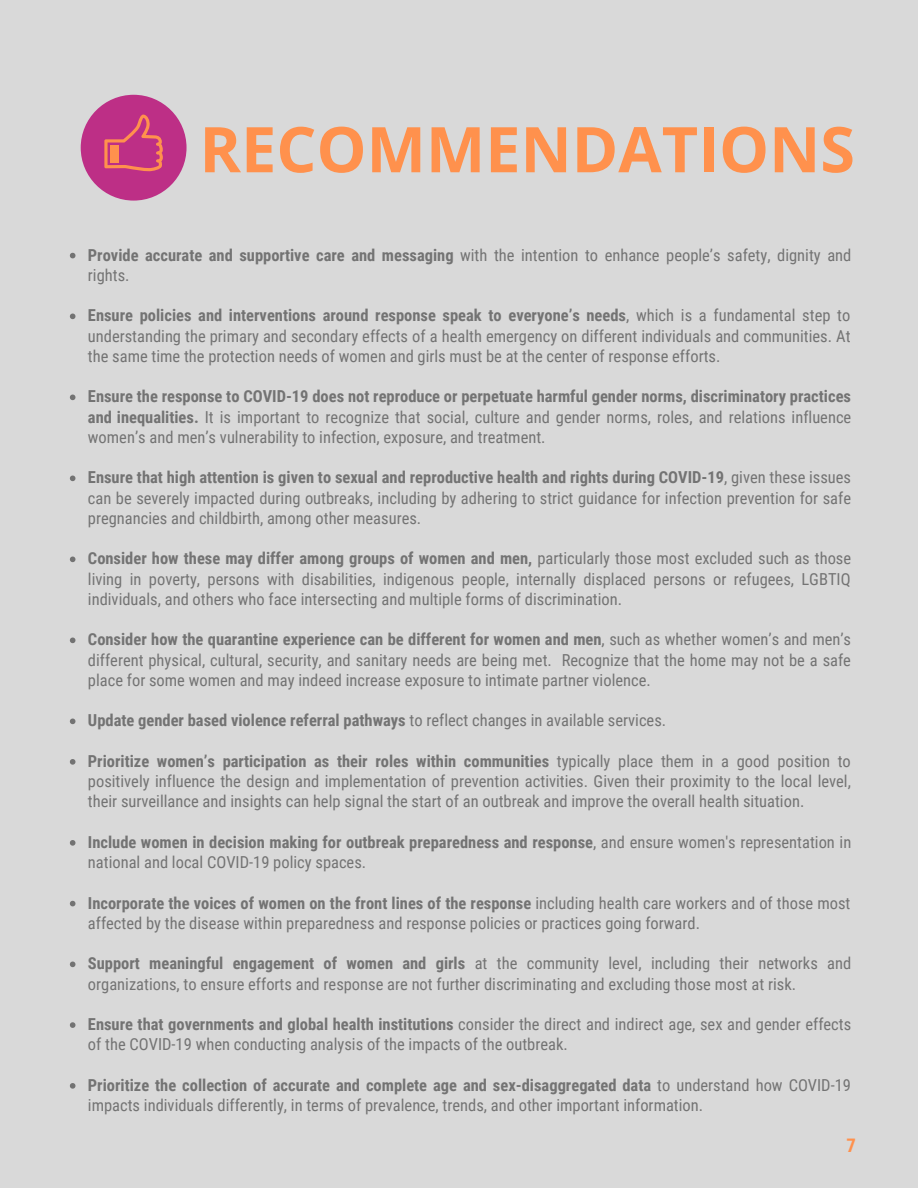
<style>
.page{position:relative;width:918px;height:1188px;background:#d9d9d9}
.page>*{position:absolute;margin:0;border:0;box-sizing:border-box;transform-origin:0 0}
.t1{font:700 63px "Open Sans";color:#ff914d}
.t2{font:700 18.75px "Roboto Condensed";color:#ff914d}
.t3{font:16.5px/20.2px "Roboto Condensed";color:#737373}
.t4{font:700 16.5px "Roboto Condensed";color:#737373}
.s1{font-weight:700}
.s2{font-weight:400}
</style>
<div class="page">
<svg style="left:70px;top:253px;width:5px;height:5px"></svg>
<svg style="left:70px;top:314px;width:5px;height:5px"></svg>
<svg style="left:70px;top:395px;width:5px;height:5px"></svg>
<svg style="left:70px;top:476px;width:5px;height:5px"></svg>
<svg style="left:70px;top:557px;width:5px;height:5px"></svg>
<svg style="left:70px;top:638px;width:5px;height:5px"></svg>
<svg style="left:70px;top:719px;width:5px;height:5px"></svg>
<svg style="left:70px;top:759px;width:5px;height:6px"></svg>
<svg style="left:70px;top:840px;width:5px;height:6px"></svg>
<svg style="left:70px;top:901px;width:5px;height:5px"></svg>
<svg style="left:70px;top:962px;width:5px;height:5px"></svg>
<svg style="left:70px;top:1022px;width:5px;height:6px"></svg>
<svg style="left:70px;top:1083px;width:5px;height:6px"></svg>
<div style="left:81px;top:95px;width:106px;height:106px;background:#bd2f86;border-radius:50%"></div>
<svg style="left:104px;top:115px;width:59px;height:56px"></svg>
<div style="left:110px;top:145px;width:9px;height:18px;background:#ff914d"></div>
<h1 class="t1" style="left:199px;top:105px;width:657px">RECOMMENDATIONS</h1>
<p class="t3" style="left:88px;top:245px;width:765px"><span class="s1">Provide accurate and supportive care and messaging</span> with the intention to enhance people’s safety, dignity and rights.</p>
<p class="t3" style="left:88px;top:306px;width:764px;text-align:justify"><span class="s1">Ensure policies and interventions around response speak to everyone’s needs</span>, which is a fundamental step to understanding the primary and secondary effects of a health emergency on different individuals and communities. At the same time the protection needs of women and girls must be at the center of response efforts.</p>
<p class="t3" style="left:88px;top:387px;width:765px;text-align:justify"><span class="s1">Ensure the response to COVID-19 does not reproduce or perpetuate harmful gender norms, discriminatory practices and inequalities.</span> It is important to recognize that social, culture and gender norms, roles, and relations influence women’s and men’s vulnerability to infection, exposure, and treatment.</p>
<p class="t3" style="left:88px;top:468px;width:765px;text-align:justify"><span class="s1">Ensure that high attention is given to sexual and reproductive health and rights during COVID-19</span>, given these issues can be severely impacted during outbreaks, including by adhering to strict guidance for infection prevention for safe pregnancies and childbirth, among other measures.</p>
<p class="t3" style="left:88px;top:549px;width:765px;text-align:justify"><span class="s1">Consider how these may differ among groups of women and men,</span> particularly those most excluded such as those living in poverty, persons with disabilities, indigenous people, internally displaced persons or refugees, LGBTIQ individuals, and others who face intersecting and multiple forms of discrimination.</p>
<p class="t3" style="left:88px;top:630px;width:765px;text-align:justify"><span class="s1">Consider how the quarantine experience can be different for women and men</span>, such as whether women’s and men’s different physical, cultural, security, and sanitary needs are being met. Recognize that the home may not be a safe place for some women and may indeed increase exposure to intimate partner violence.</p>
<p class="t4" style="left:88px;top:711px;width:580px">Update gender based violence referral pathways <span class="s2">to reflect changes in available services.</span></p>
<p class="t3" style="left:88px;top:751px;width:765px;text-align:justify"><span class="s1">Prioritize women’s participation as their roles within communities</span> typically place them in a good position to positively influence the design and implementation of prevention activities. Given their proximity to the local level, their surveillance and insights can help signal the start of an outbreak and improve the overall health situation.</p>
<p class="t3" style="left:88px;top:832px;width:765px"><span class="s1">Include women in decision making for outbreak preparedness and response</span>, and ensure women's representation in national and local COVID-19 policy spaces.</p>
<p class="t3" style="left:88px;top:893px;width:764px"><span class="s1">Incorporate the voices of women on the front lines of the response</span> including health care workers and of those most affected by the disease within preparedness and response policies or practices going forward.</p>
<p class="t3" style="left:88px;top:954px;width:765px"><span class="s1">Support meaningful engagement of women and girls</span> at the community level, including their networks and organizations, to ensure efforts and response are not further discriminating and excluding those most at risk.</p>
<p class="t3" style="left:88px;top:1014px;width:765px"><span class="s1">Ensure that governments and global health institutions</span> consider the direct and indirect age, sex and gender effects of the COVID-19 when conducting analysis of the impacts of the outbreak.</p>
<p class="t3" style="left:88px;top:1075px;width:765px"><span class="s1">Prioritize the collection of accurate and complete age and sex-disaggregated data</span> to understand how COVID-19 impacts individuals differently, in terms of prevalence, trends, and other important information.</p>
<p class="t2" style="left:847px;top:1135px;width:11px">7</p>
</div>
